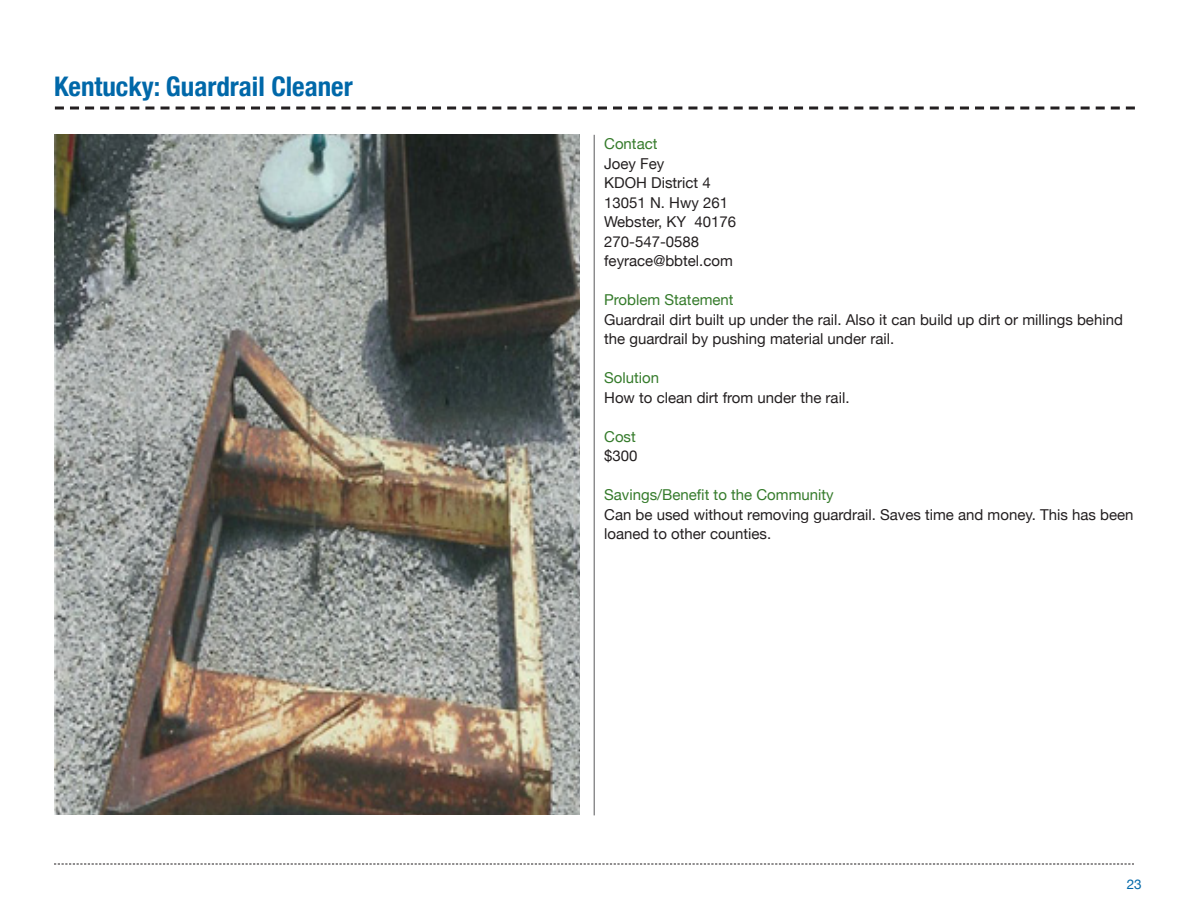
<style>
.page{position:relative;width:1188px;height:918px;background:#fff}
.page>*{position:absolute;margin:0;border:0;box-sizing:border-box;transform-origin:0 0}
.t1{font:700 condensed 27px "Helvetica Neue";color:#0068a9}
.body{font:15px/19.5px "Helvetica Neue";color:#231f20}
.body-2{font:15px "Helvetica Neue";color:#357b2b}
.t2{font:13.5px "Helvetica Neue";color:#0068a9}
</style>
<div class="page">
<svg style="left:54px;top:864px;width:1080px;height:1px"></svg>
<svg style="left:55px;top:106px;width:1080px;height:4px"></svg>
<hr style="left:594px;top:135px;width:1px;height:680px;background:#57585a">
<img style="left:55px;top:135px;width:525px;height:680px">
<p class="t1" style="left:54px;top:70px;width:300px">Kentucky: Guardrail Cleaner</p>
<p class="body-2" style="left:604px;top:135px;width:55px">Contact</p>
<p class="body" style="left:604px;top:153px;width:62px">Joey Fey</p>
<p class="body" style="left:604px;top:173px;width:108px">KDOH District 4</p>
<p class="body" style="left:604px;top:192px;width:125px">13051 N. Hwy 261</p>
<p class="body" style="left:604px;top:212px;width:133px">Webster, KY 40176</p>
<p class="body" style="left:604px;top:231px;width:97px">270-547-0588</p>
<p class="body" style="left:604px;top:251px;width:130px">feyrace@bbtel.com</p>
<p class="body-2" style="left:604px;top:291px;width:131px">Problem Statement</p>
<p class="body" style="left:604px;top:309px;width:520px">Guardrail dirt built up under the rail. Also it can build up dirt or millings behind the guardrail by pushing material under rail.</p>
<p class="body-2" style="left:604px;top:369px;width:57px">Solution</p>
<p class="body" style="left:604px;top:387px;width:247px">How to clean dirt from under the rail.</p>
<p class="body-2" style="left:604px;top:427px;width:33px">Cost</p>
<p class="body" style="left:604px;top:446px;width:35px">$300</p>
<p class="body-2" style="left:604px;top:486px;width:231px">Savings/Benefit to the Community</p>
<p class="body" style="left:604px;top:504px;width:531px">Can be used without removing guardrail. Saves time and money. This has been loaned to other counties.</p>
<p class="t2" style="left:1127px;top:877px;width:17px">23</p>
</div>
